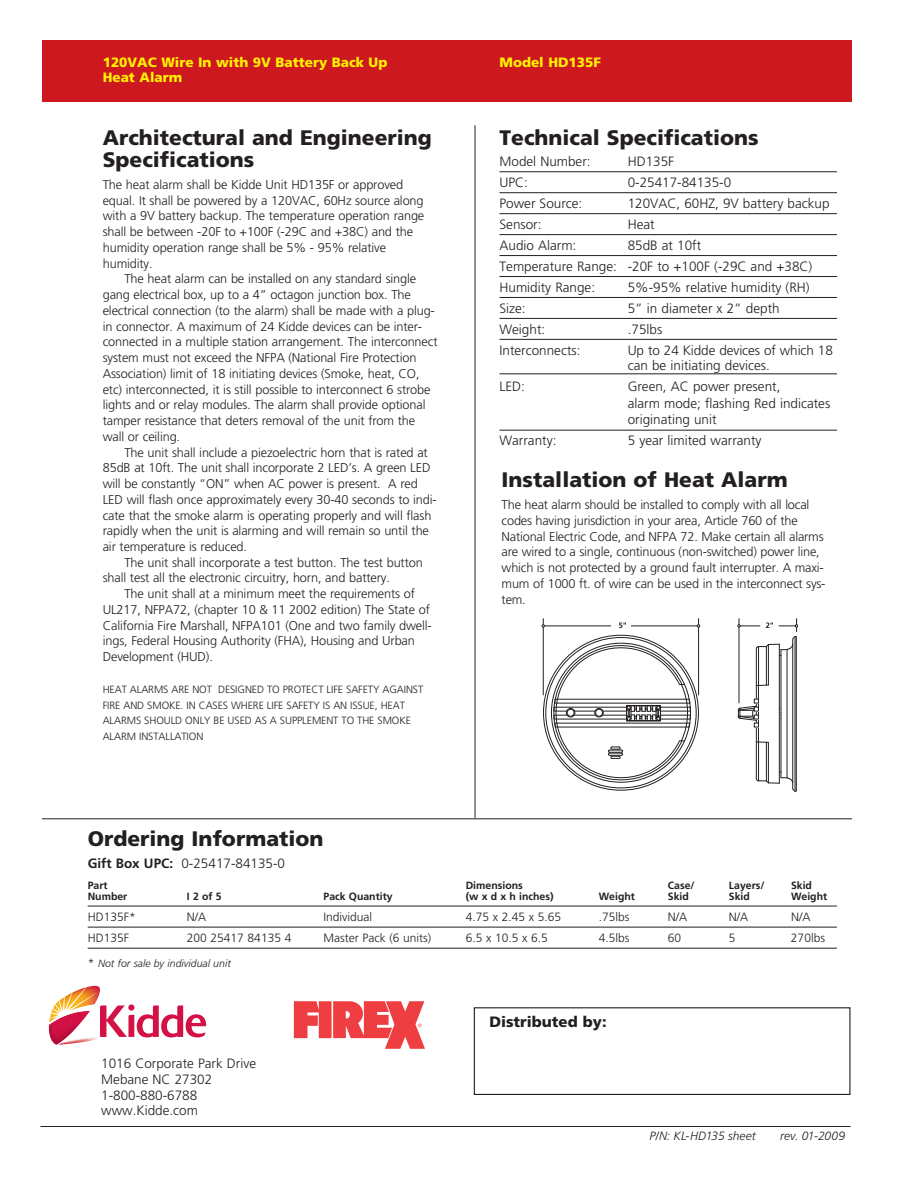
<style>
.page{position:relative;width:918px;height:1188px;background:#fff}
.page>*{position:absolute;margin:0;border:0;box-sizing:border-box;transform-origin:0 0}
.t1{font:900 21px/22.5px "Frutiger";color:#231f20}
.t2{font:900 15px "Frutiger";color:#231f20}
.t3{font:300 13.5px/15.8px "Frutiger";color:#231f20}
.t4{font:900 13.5px/15px "Frutiger";color:#fff200}
.t5{font:300 12.75px/15.8px "Frutiger";letter-spacing:-.01em;color:#231f20}
.t6{font:300 12px "Frutiger";color:#231f20}
.t7{font:italic 300 12px "Frutiger";letter-spacing:.005em;color:#231f20}
.t8{font:300 10.5px/15.8px "Frutiger";letter-spacing:-.01em;color:#231f20}
.t9{font:700 10.5px "Frutiger";color:#231f20}
.t10{font:italic 300 10.5px "Frutiger";color:#231f20}
.s1{font-weight:700}
.s2{font-style:normal;font-size:12px}
</style>
<div class="page">
<div style="left:42px;top:40px;width:810px;height:62px;background:#ce181f"></div>
<hr style="left:475px;top:125px;width:1px;height:693px;background:#231f20">
<hr style="left:42px;top:818px;width:810px;height:1px;background:#231f20">
<hr style="left:500px;top:172px;width:337px;height:1px;background:#231f20">
<hr style="left:500px;top:192px;width:337px;height:1px;background:#231f20">
<hr style="left:500px;top:213px;width:337px;height:1px;background:#231f20">
<hr style="left:500px;top:234px;width:337px;height:1px;background:#231f20">
<hr style="left:500px;top:255px;width:337px;height:1px;background:#231f20">
<hr style="left:500px;top:276px;width:337px;height:1px;background:#231f20">
<hr style="left:500px;top:297px;width:337px;height:1px;background:#231f20">
<hr style="left:500px;top:318px;width:337px;height:1px;background:#231f20">
<hr style="left:500px;top:339px;width:337px;height:1px;background:#231f20">
<hr style="left:500px;top:374px;width:337px;height:1px;background:#231f20">
<hr style="left:500px;top:430px;width:337px;height:1px;background:#231f20">
<hr style="left:88px;top:906px;width:749px;height:1px;background:#231f20">
<hr style="left:88px;top:927px;width:749px;height:1px;background:#231f20">
<hr style="left:88px;top:948px;width:749px;height:1px;background:#231f20">
<hr style="left:543px;top:619px;width:1px;height:76px;background:#231f20">
<hr style="left:698px;top:619px;width:1px;height:76px;background:#231f20">
<hr style="left:544px;top:626px;width:155px;height:1px;background:#231f20">
<div style="left:612px;top:621px;width:19px;height:10px;background:#fff"></div>
<svg style="left:619px;top:623px;width:7px;height:5px"></svg>
<svg style="left:738px;top:619px;width:60px;height:173px"></svg>
<svg style="left:544px;top:636px;width:147px;height:153px"></svg>
<svg style="left:49px;top:986px;width:157px;height:59px"></svg>
<div style="left:474px;top:1007px;width:376px;height:88px;border:1px solid #231f20"></div>
<svg style="left:294px;top:1001px;width:131px;height:48px"></svg>
<hr style="left:40px;top:1126px;width:810px;height:1px;background:#231f20">
<p class="t4" style="left:103px;top:55px;width:286px">120VAC Wire In with 9V Battery Back Up<br>Heat Alarm</p>
<p class="t4" style="left:500px;top:55px;width:103px">Model HD135F</p>
<h1 class="t1" style="left:103px;top:126px;width:331px">Architectural and Engineering<br>Specifications</h1>
<p class="t5" style="left:103px;top:177px;width:323px">The heat alarm shall be Kidde Unit HD135F or approved equal. It shall be powered by a 120VAC, 60Hz source along with a 9V battery backup. The temperature operation range shall be between -20F to +100F (-29C and +38C) and the humidity operation range shall be 5% - 95% relative humidity.</p>
<p class="t5" style="left:103px;top:271px;width:336px;text-indent:22px">The heat alarm can be installed on any standard single gang electrical box, up to a 4” octagon junction box. The electrical connection (to the alarm) shall be made with a plug&shy;in connector. A maximum of 24 Kidde devices can be inter&shy;connected in a multiple station arrangement. The interconnect system must not exceed the NFPA (National Fire Protection Association) limit of 18 initiating devices (Smoke, heat, CO, etc) interconnected, it is still possible to interconnect 6 strobe lights and or relay modules. The alarm shall provide optional tamper resistance that deters removal of the unit from the wall or ceiling.</p>
<p class="t5" style="left:103px;top:444px;width:336px;text-indent:22px">The unit shall include a piezoelectric horn that is rated at 85dB at 10ft. The unit shall incorporate 2 LED’s. A green LED will be constantly “ON” when AC power is present. A red LED will flash once approximately every 30-40 seconds to indi&shy;cate that the smoke alarm is operating properly and will flash rapidly when the unit is alarming and will remain so until the air temperature is reduced.</p>
<p class="t5" style="left:103px;top:554px;width:322px;text-indent:22px">The unit shall incorporate a test button. The test button shall test all the electronic circuitry, horn, and battery.</p>
<p class="t5" style="left:103px;top:586px;width:330px;text-indent:22px">The unit shall at a minimum meet the requirements of UL217, NFPA72, (chapter 10 &amp; 11 2002 edition) The State of California Fire Marshall, NFPA101 (One and two family dwell&shy;ings, Federal Housing Authority (FHA), Housing and Urban Development (HUD).</p>
<p class="t8" style="left:103px;top:681px;width:322px">HEAT ALARMS ARE NOT DESIGNED TO PROTECT LIFE SAFETY AGAINST FIRE AND SMOKE. IN CASES WHERE LIFE SAFETY IS AN ISSUE, HEAT ALARMS SHOULD ONLY BE USED AS A SUPPLEMENT TO THE SMOKE ALARM INSTALLATION</p>
<h1 class="t1" style="left:500px;top:126px;width:261px">Technical Specifications</h1>
<p class="t3" style="left:500px;top:154px;width:93px">Model Number:</p>
<p class="t3" style="left:628px;top:154px;width:48px">HD135F</p>
<p class="t3" style="left:500px;top:175px;width:30px">UPC:</p>
<p class="t3" style="left:628px;top:175px;width:105px">0-25417-84135-0</p>
<p class="t3" style="left:500px;top:196px;width:84px">Power Source:</p>
<p class="t3" style="left:628px;top:196px;width:203px">120VAC, 60HZ, 9V battery backup</p>
<p class="t3" style="left:500px;top:217px;width:44px">Sensor:</p>
<p class="t3" style="left:628px;top:217px;width:28px">Heat</p>
<p class="t3" style="left:500px;top:238px;width:78px">Audio Alarm:</p>
<p class="t3" style="left:500px;top:235px;width:314px;line-height:21px;text-indent:128px">85dB at 10ft<br>Temperature Range: -20F to +100F (-29C and +38C)<br>Humidity Range:</p>
<p class="t3" style="left:628px;top:280px;width:183px">5%-95% relative humidity (RH)</p>
<p class="t3" style="left:500px;top:301px;width:28px">Size:</p>
<p class="t3" style="left:628px;top:301px;width:153px">5” in diameter x 2” depth</p>
<p class="t3" style="left:500px;top:322px;width:47px">Weight:</p>
<p class="t3" style="left:628px;top:322px;width:36px">.75lbs</p>
<p class="t3" style="left:500px;top:343px;width:82px">Interconnects:</p>
<p class="t3" style="left:628px;top:343px;width:207px;line-height:15px">Up to 24 Kidde devices of which 18 can be initiating devices.</p>
<p class="t3" style="left:500px;top:379px;width:27px">LED:</p>
<p class="t3" style="left:628px;top:378px;width:204px;line-height:16.5px">Green, AC power present,<br>alarm mode; flashing Red indicates originating unit</p>
<p class="t3" style="left:499px;top:433px;width:58px">Warranty:</p>
<p class="t3" style="left:628px;top:433px;width:135px">5 year limited warranty</p>
<h1 class="t1" style="left:502px;top:468px;width:288px">Installation of Heat Alarm</h1>
<p class="t5" style="left:502px;top:497px;width:325px">The heat alarm should be installed to comply with all local codes having jurisdiction in your area, Article 760 of the National Electric Code, and NFPA 72. Make certain all alarms are wired to a single, continuous (non-switched) power line, which is not protected by a ground fault interrupter. A maxi&shy;mum of 1000 ft. of wire can be used in the interconnect sys&shy;tem.</p>
<h1 class="t1" style="left:88px;top:827px;width:237px">Ordering Information</h1>
<p class="t3" style="left:88px;top:856px;width:199px"><span class="s1">Gift Box UPC:</span> 0-25417-84135-0</p>
<p class="t9" style="left:88px;top:880px;width:21px">Part</p>
<p class="t9" style="left:466px;top:880px;width:59px">Dimensions</p>
<p class="t9" style="left:668px;top:880px;width:28px">Case/</p>
<p class="t9" style="left:729px;top:880px;width:37px">Layers/</p>
<p class="t9" style="left:791px;top:880px;width:23px">Skid</p>
<p class="t9" style="left:88px;top:890px;width:41px">Number</p>
<p class="t9" style="left:187px;top:890px;width:36px">I2of5</p>
<p class="t9" style="left:324px;top:890px;width:71px">Pack Quantity</p>
<p class="t9" style="left:466px;top:890px;width:89px">(w x d x h inches)</p>
<p class="t9" style="left:599px;top:890px;width:38px">Weight</p>
<p class="t9" style="left:668px;top:890px;width:23px">Skid</p>
<p class="t9" style="left:729px;top:890px;width:23px">Skid</p>
<p class="t9" style="left:791px;top:890px;width:38px">Weight</p>
<p class="t6" style="left:88px;top:910px;width:50px">HD135F*</p>
<p class="t6" style="left:187px;top:910px;width:21px">N/A</p>
<p class="t6" style="left:324px;top:910px;width:50px">Individual</p>
<p class="t6" style="left:466px;top:910px;width:97px">4.75 x 2.45 x 5.65</p>
<p class="t6" style="left:599px;top:910px;width:32px">.75lbs</p>
<p class="t6" style="left:668px;top:910px;width:21px">N/A</p>
<p class="t6" style="left:729px;top:910px;width:21px">N/A</p>
<p class="t6" style="left:791px;top:910px;width:21px">N/A</p>
<p class="t6" style="left:88px;top:931px;width:43px">HD135F</p>
<p class="t6" style="left:187px;top:931px;width:106px">200 25417 84135 4</p>
<p class="t6" style="left:324px;top:931px;width:109px">Master Pack (6 units)</p>
<p class="t6" style="left:466px;top:931px;width:84px">6.5 x 10.5 x 6.5</p>
<p class="t6" style="left:599px;top:931px;width:32px">4.5lbs</p>
<p class="t6" style="left:668px;top:931px;width:15px">60</p>
<p class="t6" style="left:729px;top:931px;width:8px">5</p>
<p class="t6" style="left:791px;top:931px;width:36px">270lbs</p>
<p class="t10" style="left:88px;top:957px;width:145px"><span class="s2">*</span> Not for sale by individual unit</p>
<p class="t3" style="left:101px;top:1056px;width:156px">1016 Corporate Park Drive<br>Mebane NC 27302<br>1-800-880-6788 www.Kidde.com</p>
<p class="t2" style="left:489px;top:1013px;width:119px">Distributed by:</p>
<p class="t7" style="left:650px;top:1129px;width:108px">P/N: KL-HD135 sheet</p>
<p class="t7" style="left:780px;top:1129px;width:67px">rev. 01-2009</p>
</div>
